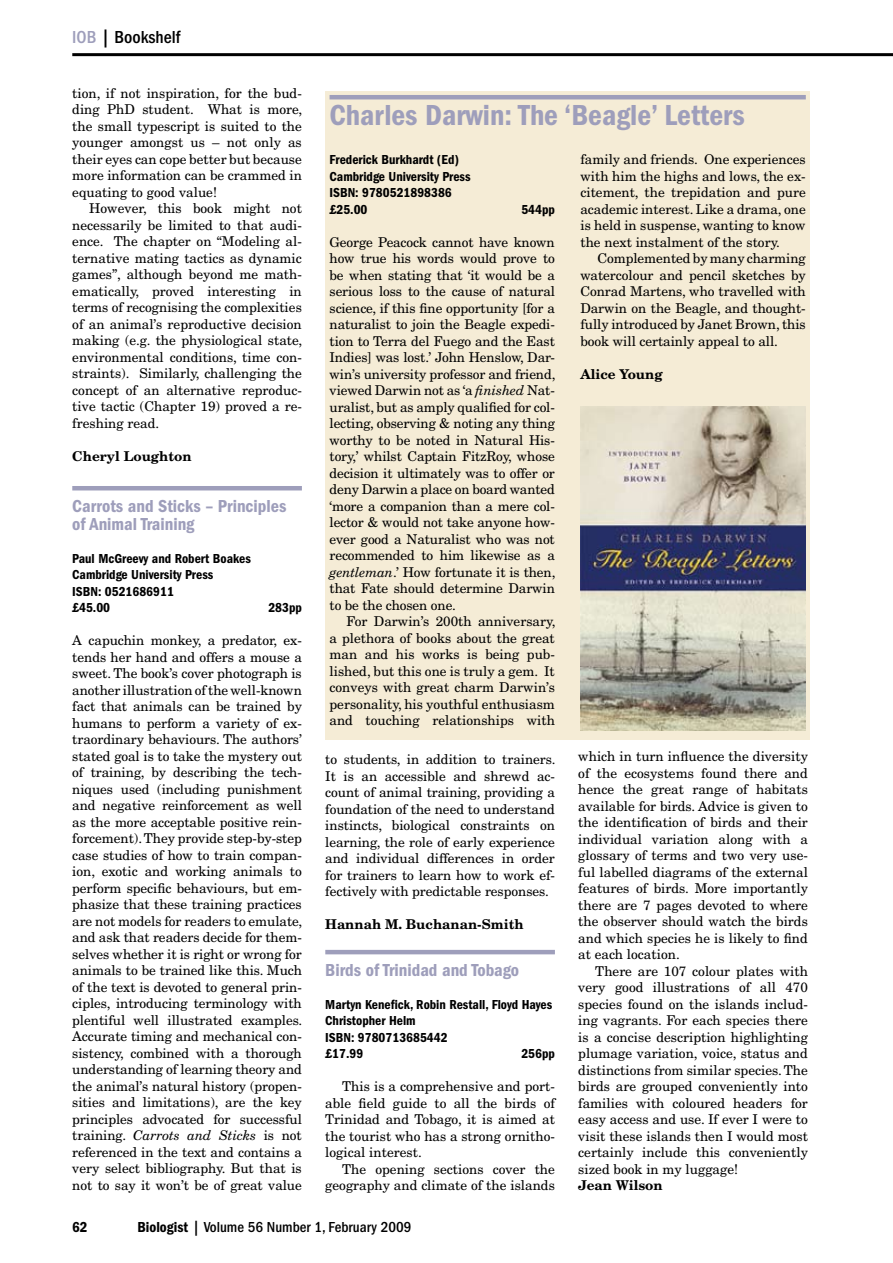
<style>
.page{position:relative;width:893px;height:1263px;background:#fff}
.page>*{position:absolute;margin:0;border:0;box-sizing:border-box;transform-origin:0 0}
.t1{font:600 condensed 30px "Franklin Gothic";color:#9e9ebb}
.t2{font:600 condensed 18px/18px "Franklin Gothic";color:#9e9ebb}
.t3{font:500 condensed 18px "Franklin Gothic";color:#000}
.t4{font:500 condensed 15px "Franklin Gothic";color:#000}
.t5{font:600 condensed 15px "Franklin Gothic";color:#000}
.t6{font:13.5px/16.5px "New Century Schlbk";color:#000;text-align:justify}
.t7{font:600 condensed 13.5px/16.5px "Franklin Gothic";color:#000}
.t8{font:700 13.5px "New Century Schlbk";color:#000}
.s1{color:#9e9ebb}
.s2{font-style:italic}
.s3{font-weight:600}
</style>
<div class="page">
<hr style="left:72px;top:53px;width:821px;height:3px;background:#000">
<div style="left:325px;top:91px;width:485px;height:649px;background:#f5ecd6"></div>
<hr style="left:330px;top:95px;width:476px;height:4px;background:#9e9ebb">
<img style="left:581px;top:407px;width:225px;height:324px">
<hr style="left:72px;top:486px;width:230px;height:4px;background:#9e9ebb">
<hr style="left:325px;top:950px;width:230px;height:4px;background:#9e9ebb">
<h2 class="t3" style="left:72px;top:27px;width:110px"><span class="s1">IOB</span> | Bookshelf</h2>
<p class="t6" style="left:72px;top:85px;width:232px">tion, if not inspiration, for the bud&shy;ding PhD student. What is more, the small typescript is suited to the younger amongst us – not only as their eyes can cope better but because more information can be crammed in equating to good value!</p>
<p class="t6" style="left:72px;top:200px;width:232px;text-indent:17px">However, this book might not necessarily be limited to that audi&shy;ence. The chapter on “Modeling al&shy;ternative mating tactics as dynamic games”, although beyond me math&shy;ematically, proved interesting in terms of recognising the complexities of an animal’s reproductive decision making (e.g. the physiological state, environmental conditions, time con&shy;straints). Similarly, challenging the concept of an alternative reproduc&shy;tive tactic (Chapter 19) proved a re&shy;freshing read.</p>
<p class="t8" style="left:72px;top:448px;width:121px">Cheryl Loughton</p>
<h2 class="t2" style="left:72px;top:497px;width:216px">Carrots and Sticks – Principles of Animal Training</h2>
<p class="t7" style="left:72px;top:550px;width:180px">Paul McGreevy and Robert Boakes<br>Cambridge University Press<br>ISBN: 0521686911<br>£45.00</p>
<p class="t7" style="left:268px;top:600px;width:35px">283pp</p>
<p class="t6" style="left:72px;top:632px;width:232px">A capuchin monkey, a predator, ex&shy;tends her hand and offers a mouse a sweet. The book’s cover photograph is another illustration of the well-known fact that animals can be trained by humans to perform a variety of ex&shy;traordinary behaviours. The authors’ stated goal is to take the mystery out of training, by describing the tech&shy;niques used (including punishment and negative reinforcement as well as the more acceptable positive rein&shy;forcement). They provide step-by-step case studies of how to train compan&shy;ion, exotic and working animals to perform specific behaviours, but em&shy;phasize that these training practices are not models for readers to emulate, and ask that readers decide for them&shy;selves whether it is right or wrong for animals to be trained like this. Much of the text is devoted to general prin&shy;ciples, introducing terminology with plentiful well illustrated examples.<br>Accurate timing and mechanical con&shy;sistency, combined with a thorough understanding of learning theory and the animal’s natural history (propen&shy;sities and limitations), are the key principles advocated for successful training. <span class="s2">Carrots and Sticks</span> is not referenced in the text and contains a very select bibliography. But that is not to say it won’t be of great value</p>
<h1 class="t1" style="left:330px;top:98px;width:417px">Charles Darwin: The ‘Beagle’ Letters</h1>
<p class="t7" style="left:330px;top:152px;width:143px">Frederick Burkhardt (Ed)<br>Cambridge University Press<br>ISBN: 9780521898386 £25.00</p>
<p class="t7" style="left:521px;top:201px;width:35px">544pp</p>
<p class="t6" style="left:330px;top:234px;width:227px">George Peacock cannot have known how true his words would prove to be when stating that ‘it would be a serious loss to the cause of natural science, if this fine opportunity [for a naturalist to join the Beagle expedi&shy;tion to Terra del Fuego and the East Indies] was lost.’ John Henslow, Dar&shy;win’s university professor and friend, viewed Darwin not as ‘a <span class="s2">finished</span> Nat&shy;uralist, but as amply qualified for col&shy;lecting, observing &amp; noting any thing worthy to be noted in Natural His&shy;tory,’ whilst Captain FitzRoy, whose decision it ultimately was to offer or deny Darwin a place on board wanted ‘more a companion than a mere col&shy;lector &amp; would not take anyone how&shy;ever good a Naturalist who was not recommended to him likewise as a <span class="s2">gentleman</span>.’ How fortunate it is then, that Fate should determine Darwin to be the chosen one.</p>
<p class="t6" style="left:330px;top:613px;width:227px;text-indent:17px">For Darwin’s 200th anniversary, a plethora of books about the great man and his works is being pub&shy;lished, but this one is truly a gem. It conveys with great charm Darwin’s personality, his youthful enthusiasm and touching relationships with</p>
<p class="t6" style="left:325px;top:751px;width:232px">to students, in addition to trainers.<br>It is an accessible and shrewd ac&shy;count of animal training, providing a foundation of the need to understand instincts, biological constraints on learning, the role of early experience and individual differences in order for trainers to learn how to work ef&shy;fectively with predictable responses.</p>
<p class="t8" style="left:325px;top:916px;width:200px">Hannah M. Buchanan-Smith</p>
<h2 class="t2" style="left:325px;top:961px;width:195px">Birds of Trinidad and Tobago</h2>
<p class="t7" style="left:325px;top:996px;width:228px">Martyn Kenefick, Robin Restall, Floyd Hayes<br>Christopher Helm<br>ISBN: 9780713685442<br>£17.99</p>
<p class="t7" style="left:521px;top:1045px;width:35px">256pp</p>
<p class="t6" style="left:325px;top:1078px;width:231px;text-indent:17px">This is a comprehensive and port&shy;able field guide to all the birds of Trinidad and Tobago, it is aimed at the tourist who has a strong ornitho&shy;logical interest.</p>
<p class="t6" style="left:325px;top:1160px;width:231px;text-align:right">The opening sections cover the geography and climate of the islands</p>
<p class="t6" style="left:580px;top:151px;width:227px">family and friends. One experiences with him the highs and lows, the ex&shy;citement, the trepidation and pure academic interest. Like a drama, one is held in suspense, wanting to know the next instalment of the story.</p>
<p class="t6" style="left:580px;top:250px;width:227px;text-indent:17px">Complemented by many charming watercolour and pencil sketches by Conrad Martens, who travelled with Darwin on the Beagle, and thought&shy;fully introduced by Janet Brown, this book will certainly appeal to all.</p>
<p class="t8" style="left:580px;top:365px;width:84px">Alice Young</p>
<p class="t6" style="left:578px;top:748px;width:231px">which in turn influence the diversity of the ecosystems found there and hence the great range of habitats available for birds. Advice is given to the identification of birds and their individual variation along with a glossary of terms and two very use&shy;ful labelled diagrams of the external features of birds. More importantly there are 7 pages devoted to where the observer should watch the birds and which species he is likely to find at each location.</p>
<p class="t6" style="left:578px;top:963px;width:231px;text-indent:17px">There are 107 colour plates with very good illustrations of all 470 species found on the islands includ&shy;ing vagrants. For each species there is a concise description highlighting plumage variation, voice, status and distinctions from similar species. The birds are grouped conveniently into families with coloured headers for easy access and use. If ever I were to visit these islands then I would most certainly include this conveniently sized book in my luggage!</p>
<p class="t8" style="left:578px;top:1177px;width:86px">Jean Wilson</p>
<p class="t5" style="left:72px;top:1218px;width:17px">62</p>
<p class="t4" style="left:137px;top:1218px;width:275px"><span class="s3">Biologist</span> | Volume 56 Number 1, February 2009</p>
</div>
